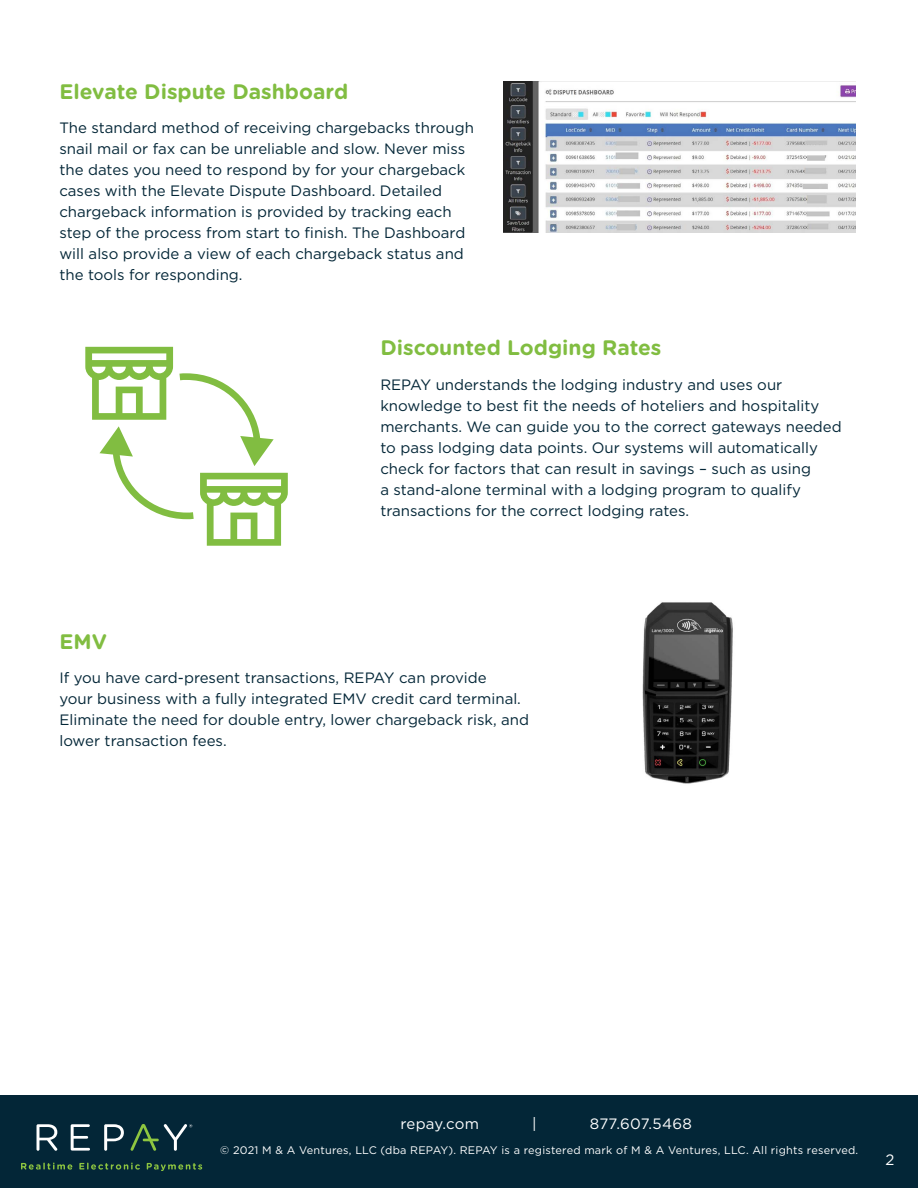
<style>
.page{position:relative;width:918px;height:1188px;background:#fff}
.page>*{position:absolute;margin:0;border:0;box-sizing:border-box;transform-origin:0 0}
.t1{font:700 21px "Gotham Rounded";color:#81bd41}
.t2{font:15px/21px "Gotham";color:#032637}
.t3{font:15px "Gotham";letter-spacing:.02em;color:#fff}
.t4{font:10.95px "Gotham";letter-spacing:.02em;color:#fff}
</style>
<div class="page">
<div style="left:0;top:1095px;width:918px;height:93px;background:#032637"></div>
<svg style="left:21px;top:1163px;width:51px;height:7px"></svg>
<svg style="left:79px;top:1163px;width:61px;height:7px"></svg>
<svg style="left:147px;top:1163px;width:55px;height:8px"></svg>
<svg style="left:37px;top:1124px;width:20px;height:27px"></svg>
<svg style="left:71px;top:1124px;width:19px;height:27px"></svg>
<svg style="left:104px;top:1124px;width:20px;height:27px"></svg>
<svg style="left:131px;top:1124px;width:61px;height:27px"></svg>
<svg style="left:85px;top:347px;width:203px;height:199px"></svg>
<img style="left:642px;top:602px;width:91px;height:182px">
<img style="left:503px;top:82px;width:352px;height:150px">
<h1 class="t1" style="left:59px;top:76px;width:290px">Elevate Dispute Dashboard</h1>
<p class="t2" style="left:59px;top:117px;width:416px">The standard method of receiving chargebacks through snail mail or fax can be unreliable and slow. Never miss the dates you need to respond by for your chargeback cases with the Elevate Dispute Dashboard. Detailed chargeback information is provided by tracking each step of the process from start to finish. The Dashboard will also provide a view of each chargeback status and the tools for responding.</p>
<h1 class="t1" style="left:380px;top:332px;width:283px">Discounted Lodging Rates</h1>
<p class="t2" style="left:380px;top:374px;width:463px">REPAY understands the lodging industry and uses our knowledge to best fit the needs of hoteliers and hospitality merchants. We can guide you to the correct gateways needed to pass lodging data points. Our systems will automatically check for factors that can result in savings – such as using<br>a stand-alone terminal with a lodging program to qualify transactions for the correct lodging rates.</p>
<h1 class="t1" style="left:59px;top:626px;width:49px">EMV</h1>
<p class="t2" style="left:59px;top:667px;width:471px">If you have card-present transactions, REPAY can provide<br>your business with a fully integrated EMV credit card terminal.<br>Eliminate the need for double entry, lower chargeback risk, and lower transaction fees.</p>
<p class="t3" style="left:400px;top:1114px;width:80px">repay.com</p>
<p class="t3" style="left:532px;top:1114px;width:6px">|</p>
<p class="t3" style="left:590px;top:1114px;width:104px">877.607.5468</p>
<p class="t4" style="left:220px;top:1143px;width:640px">© 2021 M &amp; A Ventures, LLC (dba REPAY). REPAY is a registered mark of M &amp; A Ventures, LLC. All rights reserved.</p>
<p class="t3" style="left:885px;top:1151px;width:10px">2</p>
</div>
